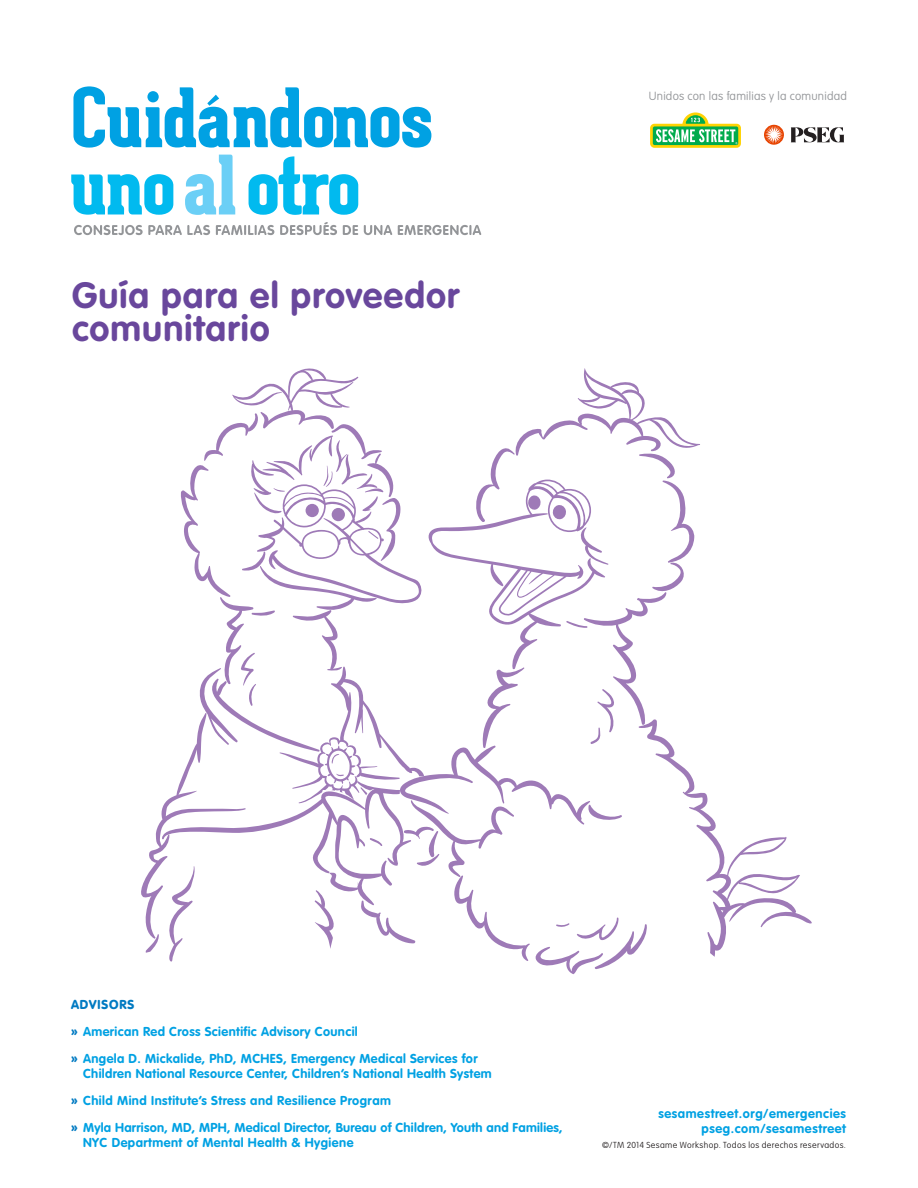
<style>
.page{position:relative;width:918px;height:1188px;background:#fff}
.page>*{position:absolute;margin:0;border:0;box-sizing:border-box;transform-origin:0 0}
.ePrep__intro_heading{font:700 36px/33px "VAG Rounded";letter-spacing:.03em;color:#69479c}
.ePrep__text{font:700 12.75px/15px "VAG Rounded";letter-spacing:.03em;color:#00a1e3}
.ePrep__text-2{font:900 12.75px "VAG Rounded";letter-spacing:.065em;color:#007ac2}
.t1{font:100 11.7px "VAG Rounded";letter-spacing:.02em;color:#939598}
.ePrep__text-3{font:100 8.7px "VAG Rounded";letter-spacing:.045em;color:#231f20}
.s1{font-size:13.5px;color:#007ac2}
</style>
<div class="page">
<svg style="left:141px;top:368px;width:671px;height:606px"></svg>
<svg style="left:73px;top:86px;width:358px;height:62px"></svg>
<svg style="left:71px;top:174px;width:102px;height:41px"></svg>
<svg style="left:185px;top:155px;width:50px;height:60px"></svg>
<svg style="left:249px;top:156px;width:109px;height:59px"></svg>
<svg style="left:74px;top:225px;width:136px;height:10px"></svg>
<svg style="left:216px;top:225px;width:58px;height:10px"></svg>
<svg style="left:280px;top:222px;width:57px;height:13px"></svg>
<svg style="left:343px;top:225px;width:15px;height:10px"></svg>
<svg style="left:364px;top:225px;width:28px;height:10px"></svg>
<svg style="left:398px;top:225px;width:83px;height:10px"></svg>
<svg style="left:650px;top:112px;width:91px;height:36px"></svg>
<svg style="left:764px;top:125px;width:20px;height:20px"></svg>
<svg style="left:765px;top:126px;width:18px;height:18px"></svg>
<svg style="left:791px;top:127px;width:53px;height:15px"></svg>
<p class="ePrep__intro_heading" style="left:72px;top:280px;width:389px">Guía para el proveedor comunitario</p>
<p class="t1" style="left:649px;top:90px;width:200px">Unidos con las familias y la comunidad</p>
<p class="ePrep__text-2" style="left:71px;top:997px;width:65px">ADVISORS</p>
<p class="ePrep__text" style="left:71px;top:1024px;width:288px"><span class="s1">»</span> American Red Cross Scientific Advisory Council</p>
<p class="ePrep__text" style="left:83px;top:1051px;width:410px;text-indent:-12px"><span class="s1">»</span> Angela D. Mickalide, PhD, MCHES, Emergency Medical Services for<br>Children National Resource Center, Children’s National Health System</p>
<p class="ePrep__text" style="left:71px;top:1093px;width:321px"><span class="s1">»</span> Child Mind Institute’s Stress and Resilience Program</p>
<p class="ePrep__text" style="left:83px;top:1120px;width:481px;text-indent:-12px"><span class="s1">»</span> Myla Harrison, MD, MPH, Medical Director, Bureau of Children, Youth and Families,<br>NYC Department of Mental Health &amp; Hygiene</p>
<p class="ePrep__text" style="left:658px;top:1106px;width:189px;text-align:right">sesamestreet.org/emergencies pseg.com/sesamestreet</p>
<p class="ePrep__text-3" style="left:602px;top:1139px;width:245px">©/TM 2014 Sesame Workshop. Todos los derechos reservados.</p>
</div>
